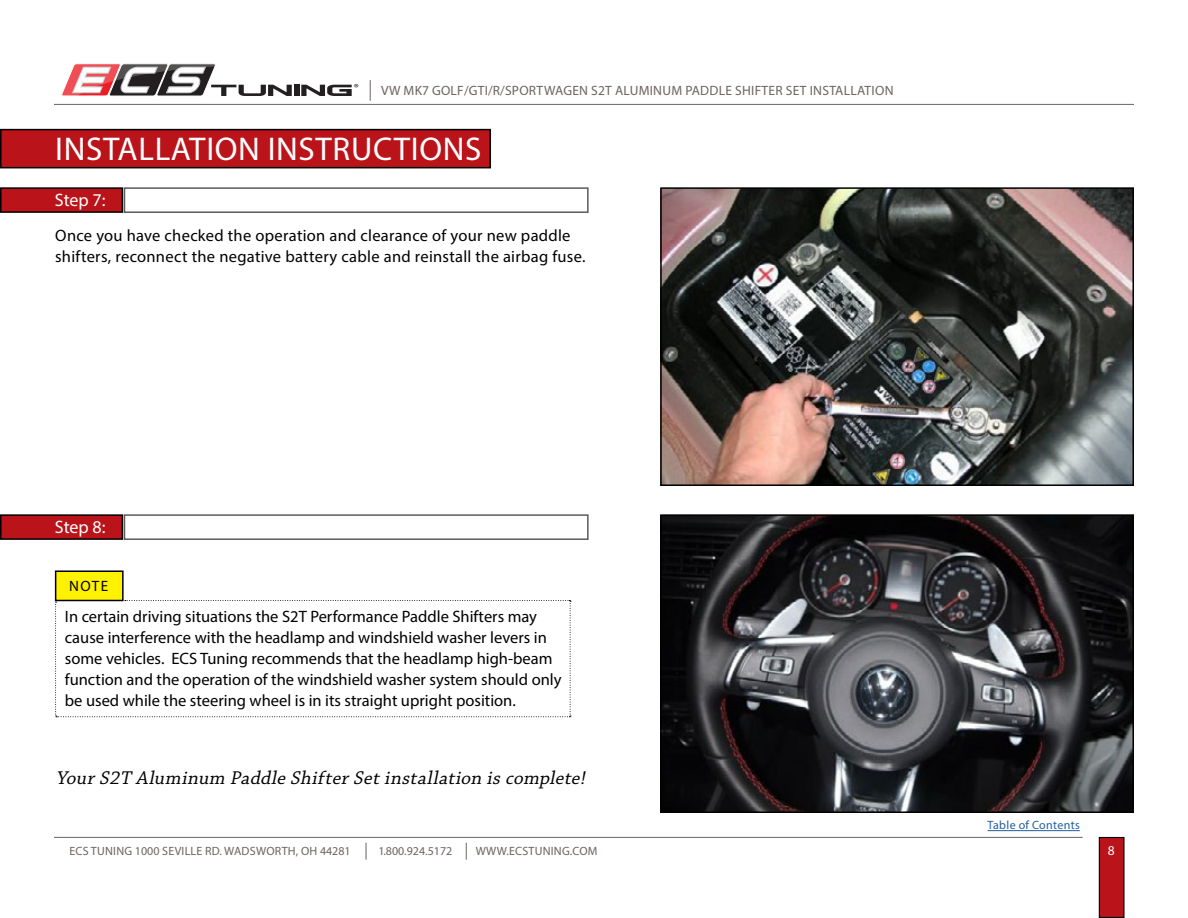
<style>
.page{position:relative;width:1188px;height:918px;background:#fff}
.page>*{position:absolute;margin:0;border:0;box-sizing:border-box;transform-origin:0 0}
.t1{font:33px "Myriad Pro";letter-spacing:.02em;color:#fff}
.t2{font:italic 19.5px "Chaparral Pro";color:#000}
.t3{font:18px "Myriad Pro";letter-spacing:-.005em;color:#fff}
.t4{font:16.5px/21px "Myriad Pro";color:#000}
.t5{font:16.5px/21px "Myriad Pro";letter-spacing:.02em;color:#000}
.t6{font:15px "Myriad Pro";color:#000}
.t7{font:13.5px "Myriad Pro";letter-spacing:.02em;color:#6c6361}
.t8{font:13.5px "Myriad Pro";color:#fff}
.t9{font:12px "Myriad Pro";letter-spacing:.02em;color:#6c6361}
.t10{font:12px "Myriad Pro";letter-spacing:.025em;color:#215e9e}
.t11{font:12px "Myriad Pro";color:#6c6361}
.t12{font:10.2px "Myriad";color:#231f20;scale:1.19 1}
</style>
<div class="page">
<div style="left:1099px;top:838px;width:25px;height:79px;background:#ba141a"></div>
<div style="left:1099px;top:837px;width:26px;height:81px;border:1px solid #000"></div>
<hr style="left:54px;top:837px;width:1029px;height:1px;background:#6c6361">
<svg style="left:366px;top:843px;width:1px;height:17px"></svg>
<svg style="left:466px;top:843px;width:1px;height:17px"></svg>
<hr style="left:54px;top:104px;width:1080px;height:1px;background:#6c6361">
<svg style="left:370px;top:80px;width:1px;height:21px"></svg>
<svg style="left:301px;top:85px;width:51px;height:11px"></svg>
<div style="left:294px;top:85px;width:5px;height:11px;background:#231f20"></div>
<svg style="left:61px;top:63px;width:231px;height:33px"></svg>
<hr style="left:988px;top:830px;width:92px;height:1px;background:#215e9e">
<img style="left:663px;top:190px;width:468px;height:293px">
<div style="left:660px;top:187px;width:474px;height:299px;border:2px solid #000"></div>
<img style="left:663px;top:517px;width:468px;height:293px">
<div style="left:660px;top:514px;width:474px;height:299px;border:2px solid #000"></div>
<div style="left:1px;top:188px;width:121px;height:24px;background:#ba141a"></div>
<div style="left:0;top:187px;width:123px;height:26px;border:2px solid #000"></div>
<div style="left:1px;top:515px;width:121px;height:24px;background:#ba141a"></div>
<div style="left:0;top:514px;width:123px;height:26px;border:2px solid #000"></div>
<div style="left:1px;top:130px;width:489px;height:38px;background:#ba141a"></div>
<div style="left:0;top:129px;width:491px;height:39px;border:2px solid #000"></div>
<div style="left:56px;top:571px;width:67px;height:29px;background:#fff200"></div>
<div style="left:55px;top:570px;width:69px;height:31px;border:2px solid #000"></div>
<svg style="left:55px;top:600px;width:516px;height:117px"></svg>
<p class="t12" style="left:354px;top:81px;width:6px">®</p>
<p class="t7" style="left:381px;top:82px;width:514px">VW MK7 GOLF/GTI/R/SPORTWAGEN S2T ALUMINUM PADDLE SHIFTER SET INSTALLATION</p>
<h1 class="t1" style="left:55px;top:128px;width:428px">INSTALLATION INSTRUCTIONS</h1>
<p class="t3" style="left:55px;top:189px;width:52px">Step 7:</p>
<p class="t5" style="left:55px;top:224px;width:532px">Once you have checked the operation and clearance of your new paddle shifters, reconnect the negative battery cable and reinstall the airbag fuse.</p>
<p class="t3" style="left:55px;top:516px;width:52px">Step 8:</p>
<p class="t6" style="left:69px;top:577px;width:41px">NOTE</p>
<p class="t4" style="left:65px;top:606px;width:498px">In certain driving situations the S2T Performance Paddle Shifters may cause interference with the headlamp and windshield washer levers in some vehicles. ECS Tuning recommends that the headlamp high-beam function and the operation of the windshield washer system should only be used while the steering wheel is in its straight upright position.</p>
<p class="t2" style="left:56px;top:767px;width:535px">Your S2T Aluminum Paddle Shifter Setinstallation is complete!</p>
<p class="t10" style="left:988px;top:818px;width:94px">Table of Contents</p>
<p class="t9" style="left:69px;top:844px;width:283px">ECS TUNING 1000 SEVILLE RD. WADSWORTH, OH 44281</p>
<p class="t11" style="left:378px;top:844px;width:75px">1.800.924.5172</p>
<p class="t9" style="left:476px;top:844px;width:123px">WWW.ECSTUNING.COM</p>
<p class="t8" style="left:1108px;top:842px;width:8px">8</p>
</div>
